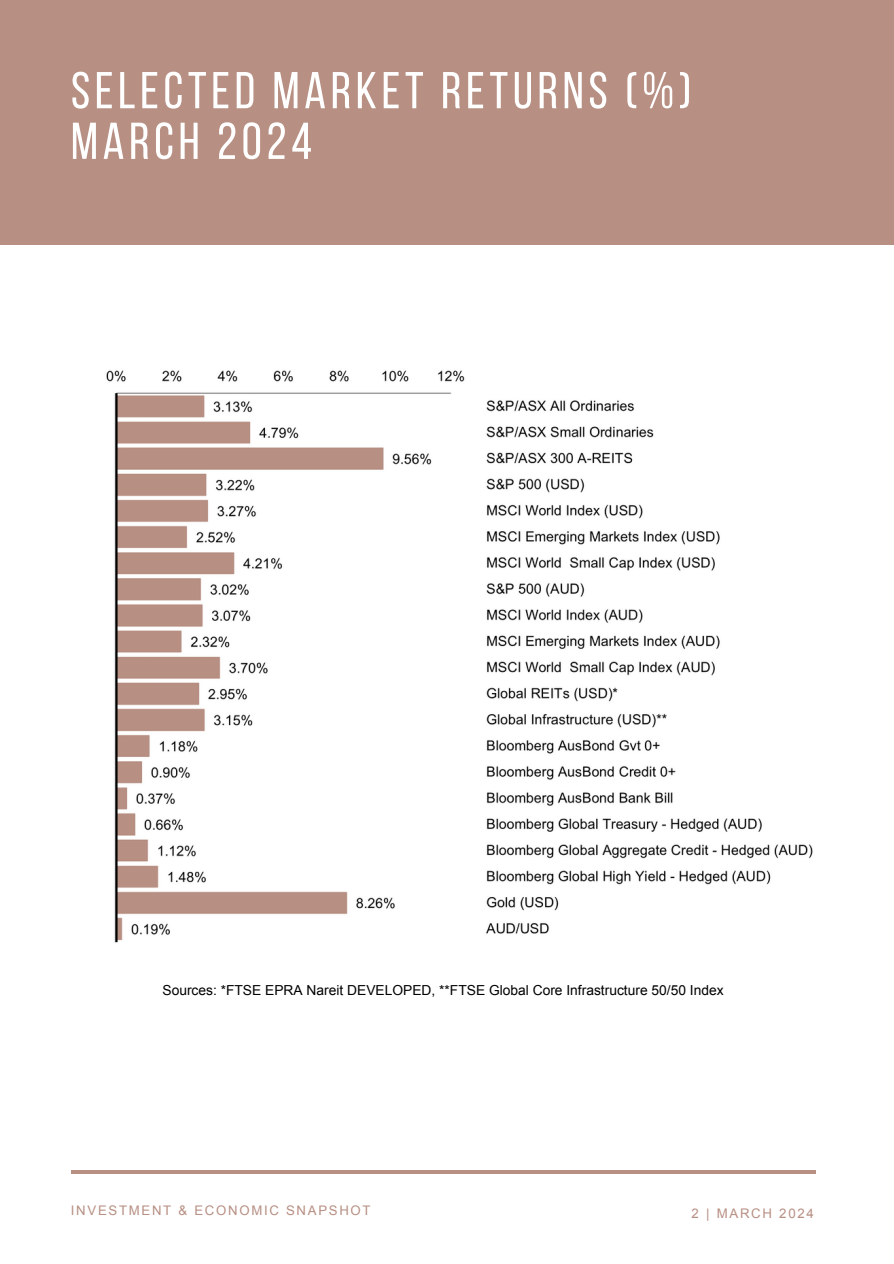
<style>
.page{position:relative;width:894px;height:1264px;background:#fff}
.page>*{position:absolute;margin:0;border:0;box-sizing:border-box;transform-origin:0 0}
.t1{font:51.75px/50.7px "Bebas Neue";letter-spacing:.09em;color:#fff}
.t2{font:13.8px "Arial";color:#000}
.t3{font:13.2px "Arial";letter-spacing:.13em;color:#b78f83}
</style>
<div class="page">
<hr style="left:71px;top:1170px;width:743px;height:3px;background:#b78f83">
<div style="left:0;top:0;width:893px;height:244px;background:#b78f83"></div>
<img style="left:106px;top:370px;width:707px;height:573px">
<p class="t1" style="left:71px;top:70px;width:621px">SELECTED MARKET RETURNS (%)<br>MARCH 2024</p>
<p class="t2" style="left:162px;top:982px;width:562px">Sources: *FTSE EPRA Nareit DEVELOPED, **FTSE Global Core Infrastructure 50/50 Index</p>
<h1 class="t3" style="left:71px;top:1202px;width:301px">INVESTMENT &amp; ECONOMIC SNAPSHOT</h1>
<p class="t3" style="left:691px;top:1205px;width:124px">2 | MARCH 2024</p>
</div>
